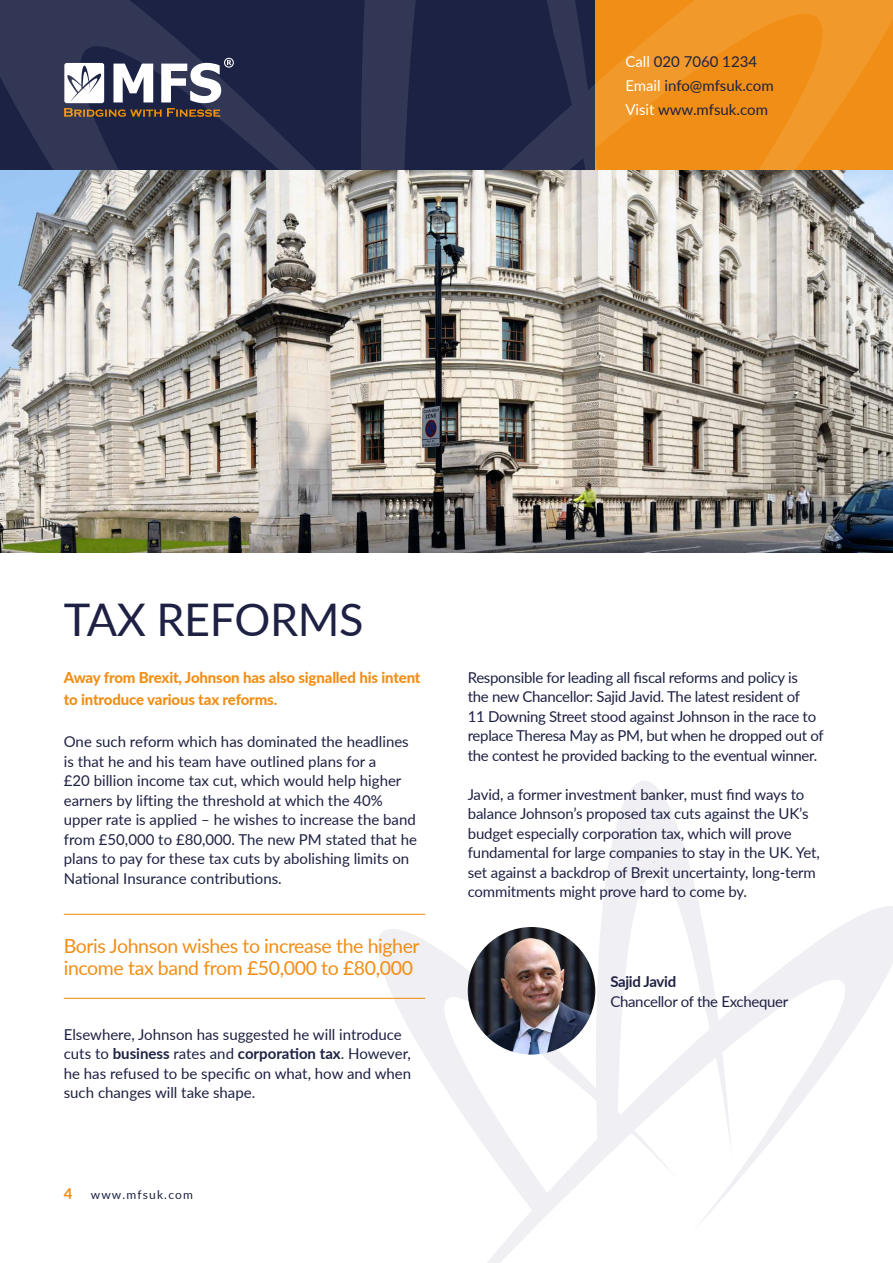
<style>
.page{position:relative;width:893px;height:1263px;background:#fff}
.page>*{position:absolute;margin:0;border:0;box-sizing:border-box;transform-origin:0 0}
.t1{font:45px "Lato";letter-spacing:-.01em;color:#1e2143}
.t2{font:19.5px/22.5px "Lato";letter-spacing:-.02em;color:#f18e15}
.t3{font:15px/19.5px "Lato";letter-spacing:-.01em;color:#1e2143}
.t4{font:800 15px/22.5px "Lato";letter-spacing:-.01em;color:#f18e15}
.t5{font:15px/24px "Lato";color:#1c2244}
.t6{font:700 15px "Lato";letter-spacing:-.02em;color:#1e2143}
.t7{font:12px "Lato";letter-spacing:.1em;color:#1c2244}
.s1{color:#fff}
.s2{font-weight:700}
.s3{font-weight:700;font-size:15px;color:#f18e15}
</style>
<div class="page">
<svg style="left:421px;top:906px;width:472px;height:357px"></svg>
<svg style="left:376px;top:926px;width:303px;height:288px"></svg>
<svg style="left:595px;top:781px;width:137px;height:376px"></svg>
<svg style="left:613px;top:0;width:280px;height:170px;background:#f1921d"></svg>
<svg style="left:0;top:0;width:360px;height:170px;background:#353956"></svg>
<svg style="left:360px;top:0;width:253px;height:170px;background:#323047"></svg>
<hr style="left:64px;top:914px;width:361px;height:1px;background:#f18e15">
<hr style="left:64px;top:998px;width:361px;height:1px;background:#f18e15">
<img style="left:468px;top:927px;width:127px;height:127px;border-radius:64px">
<img style="left:0;top:170px;width:893px;height:383px">
<p class="t5" style="left:625px;top:49px;width:150px"><span class="s1">Call</span> 020 7060 1234<br><span class="s1">Email</span> info@mfsuk.com<br><span class="s1">Visit</span> www.mfsuk.com</p>
<h1 class="t1" style="left:64px;top:587px;width:301px">TAX REFORMS</h1>
<p class="t4" style="left:64px;top:665px;width:358px">Away from Brexit, Johnson has also signalled his intent to introduce various tax reforms.</p>
<p class="t3" style="left:64px;top:731px;width:355px">One such reform which has dominated the headlines is that he and his team have outlined plans for a<br>£20 billion income tax cut, which would help higher earners by lifting the threshold at which the 40% upper rate is applied – he wishes to increase the band from £50,000 to £80,000. The new PM stated that he plans to pay for these tax cuts by abolishing limits on National Insurance contributions.</p>
<h2 class="t2" style="left:64px;top:934px;width:357px">Boris Johnson wishes to increase the higher income tax band from £50,000 to £80,000</h2>
<p class="t3" style="left:64px;top:1024px;width:349px">Elsewhere, Johnson has suggested he will introduce cuts to <span class="s2">business</span> rates and <span class="s2">corporation tax</span>. However, he has refused to be specific on what, how and when such changes will take shape.</p>
<p class="t7" style="left:64px;top:1186px;width:131px"><span class="s3">4</span> www.mfsuk.com</p>
<p class="t3" style="left:468px;top:667px;width:357px">Responsible for leading all fiscal reforms and policy is<br>the new Chancellor: Sajid Javid. The latest resident of<br>11 Downing Street stood against Johnson in the race to replace Theresa May as PM, but when he dropped out of the contest he provided backing to the eventual winner.</p>
<p class="t3" style="left:468px;top:784px;width:354px">Javid, a former investment banker, must find ways to balance Johnson’s proposed tax cuts against the UK’s budget especially corporation tax, which will prove fundamental for large companies to stay in the UK. Yet, set against a backdrop of Brexit uncertainty, long-term commitments might prove hard to come by.</p>
<p class="t6" style="left:610px;top:970px;width:67px">Sajid Javid</p>
<p class="t3" style="left:610px;top:991px;width:179px">Chancellor of the Exchequer</p>
</div>
